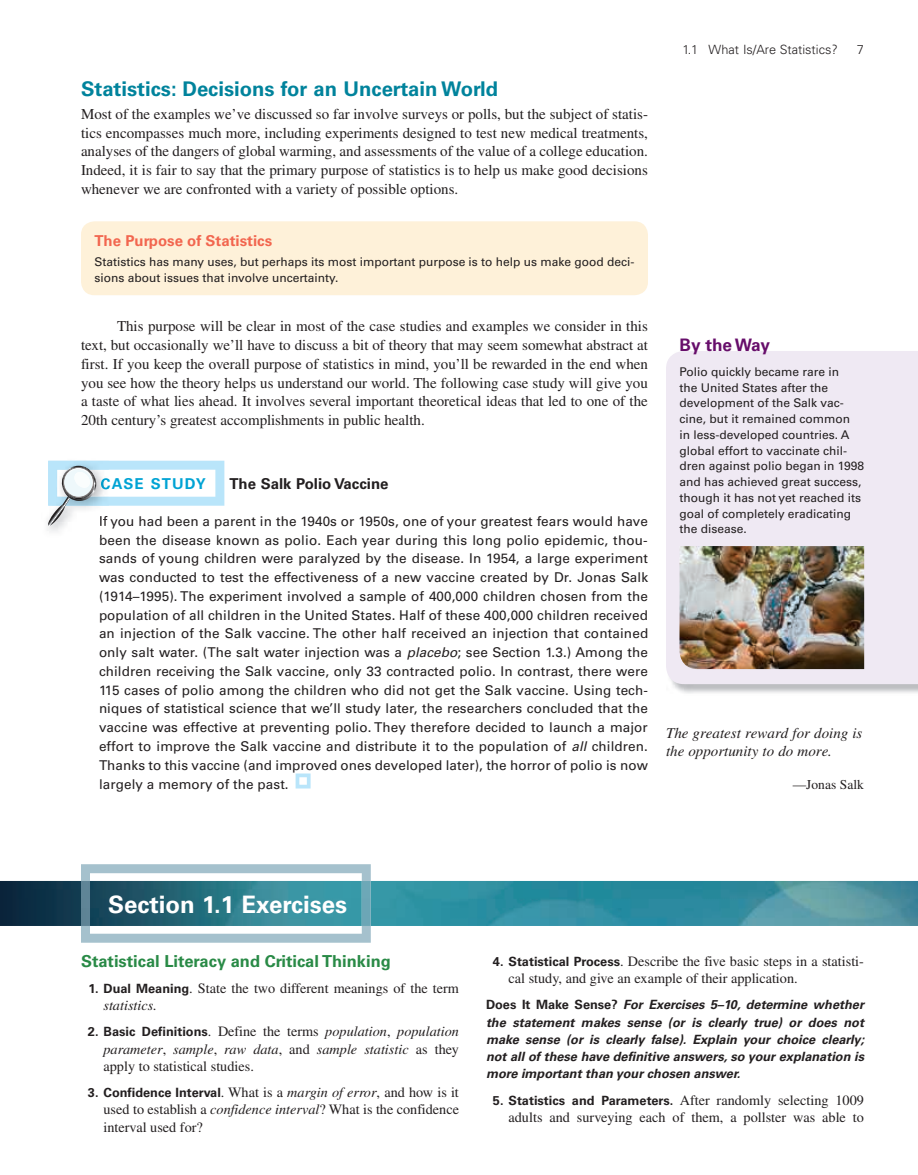
<style>
.page{position:relative;width:918px;height:1175px;background:#fff}
.page>*{position:absolute;margin:0;border:0;box-sizing:border-box;transform-origin:0 0}
.t1{font:700 24px "Univers LT Pro 65";color:#fff}
.t2{font:700 20.25px "Univers LT Pro 65";color:#00839c}
.t3{font:700 17.25px "Univers LT Pro 65";letter-spacing:-.01em;color:#670e6b}
.t4{font:700 16.5px "Univers LT Pro 65";color:#298a46}
.t5{font:15px/18.8px "Times LT Pro";color:#231f20;text-align:justify}
.t6{font:italic 15px/18px "Times LT Pro";color:#231f20}
.t7{font:700 15px "Univers LT Pro 65";color:#f2664f}
.t8{font:700 15px "Univers LT Pro 65";color:#231f20}
.t9{font:700 15px "Univers LT Pro 65";letter-spacing:.07em;color:#00a3d4}
.t10{font:14.25px/17.2px "Times LT Pro";color:#231f20}
.t11{font:italic 14.25px/17.2px "Times LT Pro";color:#231f20;text-align:justify}
.t12{font:13.5px/18.8px "Univers LT Pro 55 Roman";letter-spacing:.005em;color:#231f20;text-align:justify}
.t13{font:13.5px "Times LT Pro";color:#231f20}
.t14{font:italic 700 12.75px/17.2px "Univers LT Pro 65";color:#231f20;text-align:justify}
.t15{font:700 12.75px "Univers LT Pro 65";color:#231f20}
.t16{font:300 12.75px "Univers LT Pro 45";color:#231f20}
.t17{font:12px/15.8px "Univers LT Pro 55 Roman";color:#231f20}
.s1{font-family:"Univers LT Pro 55";font-style:italic}
.s2{font-family:"Univers LT Pro 65";font-weight:700;font-size:12.75px}
.s3{font-style:italic}
.s4{font-family:"Univers LT Pro 65";font-weight:700;font-style:normal;font-size:12.75px}
.s5{font-style:normal}
.s6{font-family:"Times LT Pro";font-weight:400;font-size:14.25px}
.s7{font-family:"Times LT Pro";font-weight:400;font-style:italic;font-size:14.25px}
</style>
<div class="page">
<img style="left:0;top:881px;width:918px;height:45px">
<svg style="left:81px;top:864px;width:290px;height:78px"></svg>
<img style="left:81px;top:881px;width:290px;height:45px">
<div style="left:81px;top:221px;width:567px;height:74px;background:#fef1d9;border-radius:14px"></div>
<svg style="left:296px;top:773px;width:15px;height:15px"></svg>
<svg style="left:48px;top:460px;width:176px;height:68px"></svg>
<div style="left:666px;top:351px;width:252px;height:333px;background:#efe9f3"></div>
<img style="left:680px;top:546px;width:184px;height:123px">
<p class="t2" style="left:81px;top:76px;width:419px">Statistics: Decisions for an Uncertain World</p>
<p class="t5" style="left:81px;top:104px;width:569px">Most of the examples we’ve discussed so far involve surveys or polls, but the subject of statis&shy;tics encompasses much more, including experiments designed to test new medical treatments, analyses of the dangers of global warming, and assessments of the value of a college education.<br>Indeed, it is fair to say that the primary purpose of statistics is to help us make good decisions whenever we are confronted with a variety of possible options.</p>
<p class="t7" style="left:94px;top:231px;width:179px">The Purpose of Statistics</p>
<p class="t17" style="left:94px;top:254px;width:541px">Statistics has many uses, but perhaps its most important purpose is to help us make good deci&shy;sions about issues that involve uncertainty.</p>
<p class="t5" style="left:81px;top:317px;width:569px;text-indent:36px">This purpose will be clear in most of the case studies and examples we consider in this text, but occasionally we’ll have to discuss a bit of theory that may seem somewhat abstract at first. If you keep the overall purpose of statistics in mind, you’ll be rewarded in the end when you see how the theory helps us understand our world. The following case study will give you a taste of what lies ahead. It involves several important theoretical ideas that led to one of the 20th century’s greatest accomplishments in public health.</p>
<p class="t9" style="left:100px;top:475px;width:107px">CASE STUDY</p>
<p class="t8" style="left:230px;top:475px;width:161px">The Salk Polio Vaccine</p>
<p class="t12" style="left:99px;top:512px;width:551px">If you had been a parent in the 1940s or 1950s, one of your greatest fears would have been the disease known as polio. Each year during this long polio epidemic, thou&shy;sands of young children were paralyzed by the disease. In 1954, a large experiment was conducted to test the effectiveness of a new vaccine created by Dr. Jonas Salk (1914–1995). The experiment involved a sample of 400,000 children chosen from the population of all children in the United States. Half of these 400,000 children received an injection of the Salk vaccine. The other half received an injection that contained only salt water. (The salt water injection was a <span class="s1">placebo</span>; see Section 1.3.) Among the children receiving the Salk vaccine, only 33 contracted polio. In contrast, there were 115 cases of polio among the children who did not get the Salk vaccine. Using tech&shy;niques of statistical science that we’ll study later, the researchers concluded that the vaccine was effective at preventing polio. They therefore decided to launch a major effort to improve the Salk vaccine and distribute it to the population of <span class="s1">all</span> children.<br>Thanks to this vaccine (and improved ones developed later), the horror of polio is now largely a memory of the past.</p>
<p class="t16" style="left:682px;top:42px;width:157px">1.1 What Is/Are Statistics?</p>
<p class="t16" style="left:857px;top:42px;width:9px">7</p>
<p class="t3" style="left:680px;top:335px;width:92px">By the Way</p>
<p class="t17" style="left:680px;top:364px;width:186px">Polio quickly became rare in<br>the United States after the development of the Salk vac&shy;cine, but it remained common<br>in less-developed countries. A global effort to vaccinate chil&shy;dren against polio began in 1998 and has achieved great success, though it has not yet reached its goal of completely eradicating the disease.</p>
<p class="t6" style="left:666px;top:723px;width:198px">The greatest reward for doing is the opportunity to do more.</p>
<p class="t13" style="left:793px;top:776px;width:73px">—Jonas Salk</p>
<p class="t1" style="left:108px;top:889px;width:241px">Section 1.1 Exercises</p>
<p class="t4" style="left:81px;top:950px;width:311px">Statistical Literacy and Critical Thinking</p>
<p class="t10" style="left:103px;top:979px;width:357px;text-indent:-15px"><span class="s2">1. Dual Meaning</span>. State the two different meanings of the term <span class="s3">statistics.</span></p>
<p class="t11" style="left:104px;top:1022px;width:357px;text-indent:-16px"><span class="s4">2. Basic Definitions</span><span class="s5">. Define the terms</span> population<span class="s5">,</span> population parameter<span class="s5">,</span> sample<span class="s5">,</span> raw data<span class="s5">, and</span> sample statistic <span class="s5">as they apply to statistical studies.</span></p>
<p class="t15" style="left:88px;top:1085px;width:373px">3. Confidence Interval<span class="s6">. What is a</span> <span class="s7">margin of error</span><span class="s6">, and how is it</span></p>
<p class="t10" style="left:104px;top:1100px;width:357px">used to establish a <span class="s3">confidence interval</span>? What is the confidence interval used for?</p>
<p class="t10" style="left:509px;top:952px;width:357px;text-indent:-16px"><span class="s2">4. Statistical Process</span>. Describe the five basic steps in a statisti&shy;cal study, and give an example of their application.</p>
<p class="t14" style="left:486px;top:996px;width:380px"><span class="s5">Does It Make Sense?</span> For Exercises 5–10, determine whether the statement makes sense (or is clearly true) or does not make sense (or is clearly false). Explain your choice clearly; not all of these have definitive answers, so your explanation is more important than your chosen answer.</p>
<p class="t15" style="left:493px;top:1092px;width:373px">5. Statistics and Parameters. <span class="s6">After randomly selecting 1009</span></p>
<p class="t10" style="left:509px;top:1108px;width:357px">adults and surveying each of them, a pollster was able to</p>
</div>
